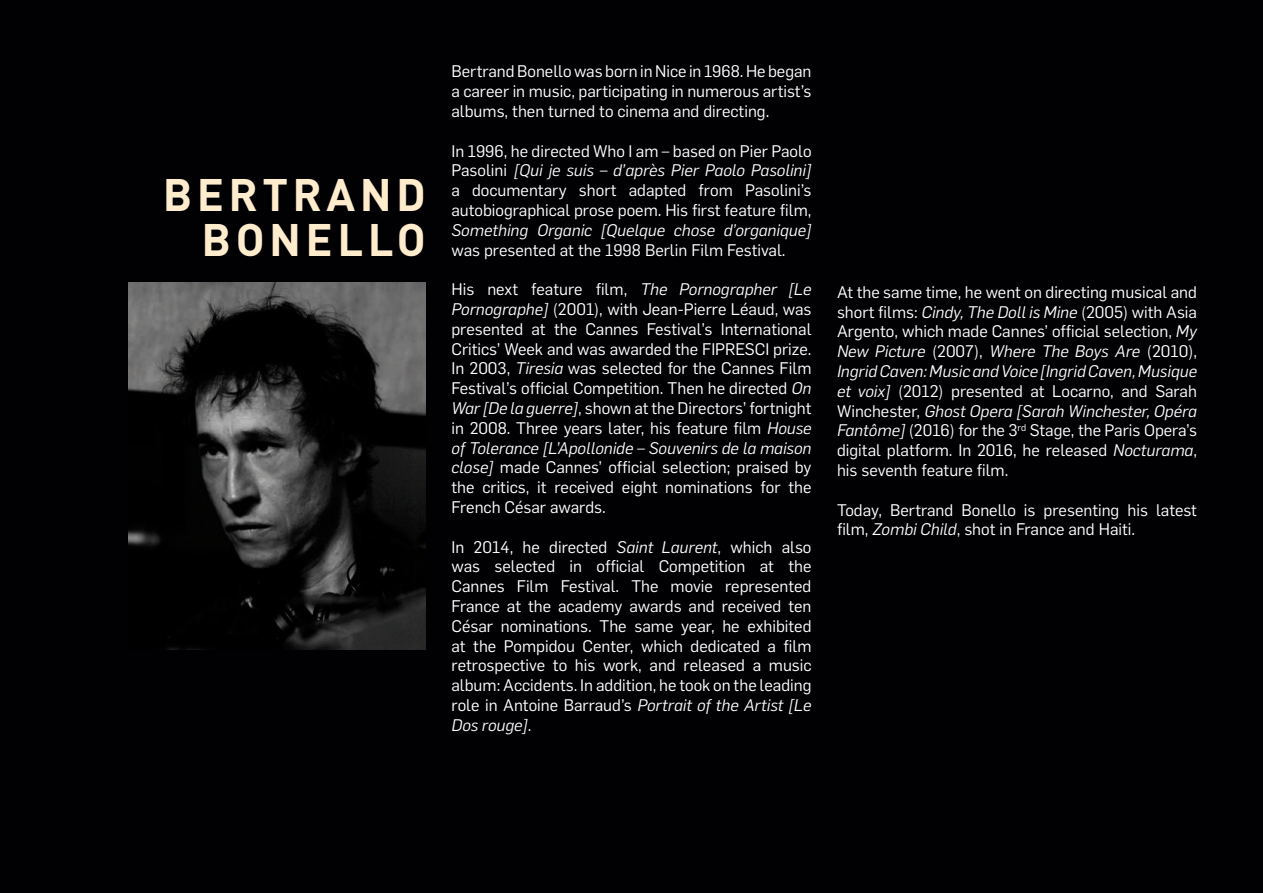
<style>
.page{position:relative;width:1263px;height:893px;background:#010104}
.page>*{position:absolute;margin:0;border:0;box-sizing:border-box;transform-origin:0 0}
.t1{font:700 45px/45px "DIN";letter-spacing:.1em;color:#ffeccd;text-align:right}
.t2{font:16.5px/19.8px "Flama";color:#fff;text-align:justify}
.t3{font:italic 16.5px "Flama";color:#fff}
.s1{font-style:italic}
</style>
<div class="page">
<img style="left:129px;top:283px;width:297px;height:366px">
<h1 class="t1" style="left:163px;top:170px;width:67px">BERTRAN</h1>
<h1 class="t1" style="left:202px;top:170px;width:226px">D<br>BONELLO</h1>
<p class="t2" style="left:451px;top:61px;width:362px">Bertrand Bonello was born in Nice in 1968. He began a career in music, participating in numerous artist’s albums, then turned to cinema and directing.</p>
<p class="t2" style="left:451px;top:140px;width:362px">In 1996, he directed Who I am – based on Pier Paolo Pasolini <span class="s1">[Qui je suis – d’après Pier Paolo Pasolini] </span>a documentary short adapted from Pasolini’s autobiographical prose poem. His first feature film,</p>
<p class="t3" style="left:451px;top:219px;width:362px">Something Organic [Quelque chose d’organique]</p>
<p class="t2" style="left:451px;top:239px;width:336px">was presented at the 1998 Berlin Film Festival.</p>
<p class="t2" style="left:451px;top:278px;width:362px">His next feature film, <span class="s1">The Pornographer [Le Pornographe]</span> (2001), with Jean-Pierre Léaud, was presented at the Cannes Festival’s International Critics’ Week and was awarded the FIPRESCI prize.<br>In 2003, <span class="s1">Tiresia</span> was selected for the Cannes Film Festival’s official Competition. Then he directed <span class="s1">On War [De la guerre]</span>, shown at the Directors’ fortnight in 2008. Three years later, his feature film <span class="s1">House of Tolerance [L’Apollonide – Souvenirs de la maison close]</span> made Cannes’ official selection; praised by the critics, it received eight nominations for the French César awards.</p>
<p class="t2" style="left:451px;top:536px;width:362px">In 2014, he directed <span class="s1">Saint Laurent</span>, which also was selected in official Competition at the Cannes Film Festival. The movie represented France at the academy awards and received ten César nominations. The same year, he exhibited at the Pompidou Center, which dedicated a film retrospective to his work, and released a music album: Accidents. In addition, he took on the leading role in Antoine Barraud’s <span class="s1">Portrait of the Artist [Le Dos rouge]</span>.</p>
<p class="t2" style="left:837px;top:281px;width:362px">At the same time, he went on directing musical and short films: <span class="s1">Cindy, The Doll is Mine</span> (2005) with Asia Argento, which made Cannes’ official selection, <span class="s1">My New Picture</span> (2007), <span class="s1">Where The Boys Are</span> (2010), <span class="s1">Ingrid Caven: Music and Voice [Ingrid Caven, Musique et voix]</span> (2012) presented at Locarno, and Sarah Winchester, <span class="s1">Ghost Opera [Sarah Winchester, Opéra Fantôme]</span> (2016) for the 3<sup>rd</sup> Stage, the Paris Opera’s digital platform. In 2016, he released <span class="s1">Nocturama</span>, his seventh feature film.</p>
<p class="t2" style="left:837px;top:499px;width:361px">Today, Bertrand Bonello is presenting his latest film, <span class="s1">Zombi Child</span>, shot in France and Haiti.</p>
</div>
